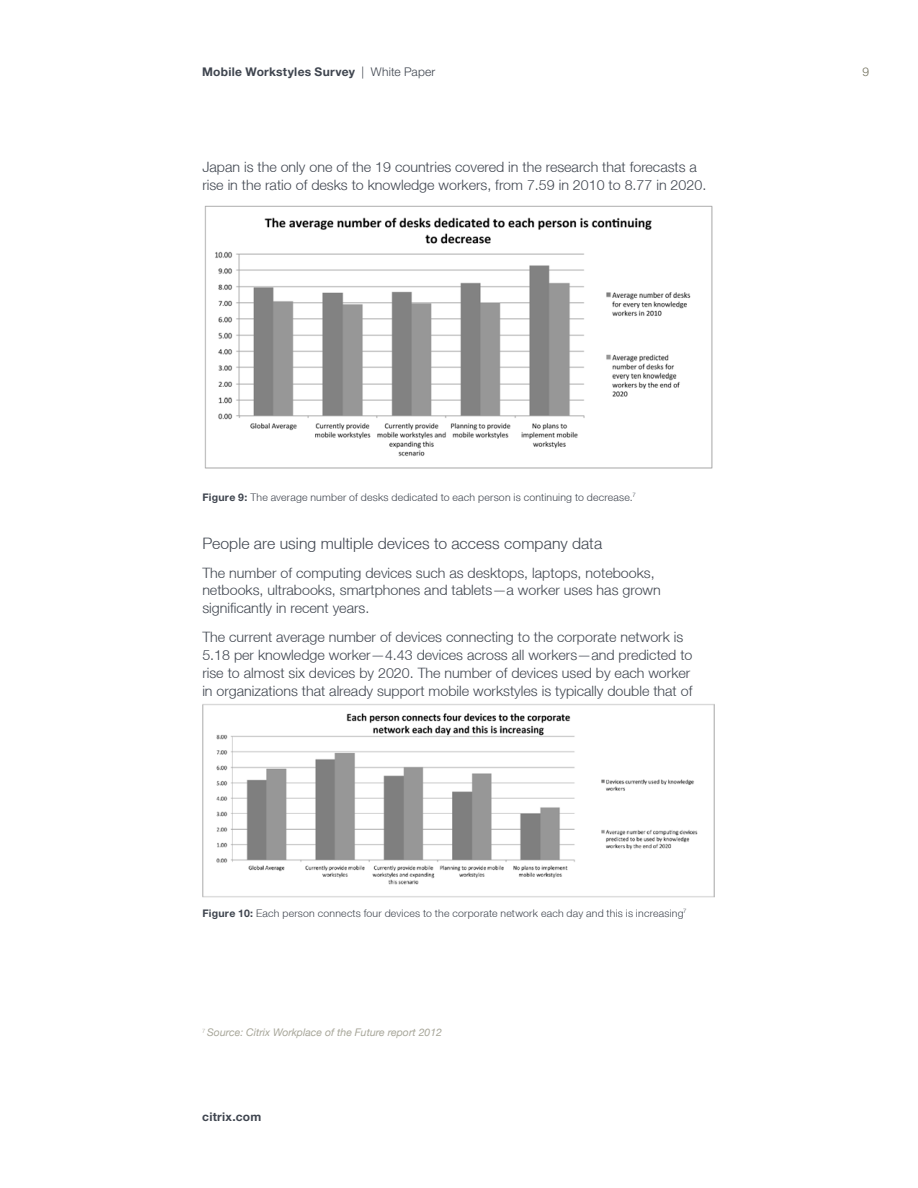
<style>
.page{position:relative;width:918px;height:1188px;background:#fff}
.page>*{position:absolute;margin:0;border:0;box-sizing:border-box;transform-origin:0 0}
.t1{font:300 15.75px "Helvetica Neue LT";letter-spacing:.005em;color:#3f454f}
.t2{font:300 14.25px/18px "Helvetica Neue LT";color:#3f454f}
.t3{font:700 12px "Helvetica Neue LT Pro";letter-spacing:.025em;color:#3f454f}
.t4{font:300 12px "Helvetica Neue LT Pro";color:#706f5c}
.t5{font:300 10.5px "Helvetica Neue LT";letter-spacing:.02em;color:#3f454f}
.t6{font:italic 10.5px "Helvetica Neue";color:#a7a699}
.s1{font-weight:300}
.s2{font-family:"Helvetica Neue LT Pro";font-weight:700}
</style>
<div class="page">
<img style="left:204px;top:205px;width:509px;height:264px">
<img style="left:202px;top:704px;width:513px;height:193px">
<p class="t3" style="left:202px;top:64px;width:235px">Mobile Workstyles Survey <span class="s1">| White Paper</span></p>
<p class="t2" style="left:202px;top:158px;width:505px">Japan is the only one of the 19 countries covered in the research that forecasts a rise in the ratio of desks to knowledge workers, from 7.59 in 2010 to 8.77 in 2020.</p>
<p class="t5" style="left:202px;top:491px;width:435px"><span class="s2">Figure 9:</span> The average number of desks dedicated to each person is continuing to decrease.<sup>7</sup></p>
<p class="t1" style="left:202px;top:533px;width:401px">People are using multiple devices to access company data</p>
<p class="t2" style="left:202px;top:563px;width:460px">The number of computing devices such as desktops, laptops, notebooks, netbooks, ultrabooks, smartphones and tablets—a worker uses has grown significantly in recent years.</p>
<p class="t2" style="left:202px;top:628px;width:492px">The current average number of devices connecting to the corporate network is 5.18 per knowledge worker—4.43 devices across all workers—and predicted to rise to almost six devices by 2020. The number of devices used by each worker in organizations that already support mobile workstyles is typically double that of</p>
<p class="t5" style="left:202px;top:906px;width:486px"><span class="s2">Figure 10:</span> Each person connects four devices to the corporate network each day and this is increasing<sup>7</sup></p>
<p class="t6" style="left:202px;top:1026px;width:241px"><sup>7</sup> Source: Citrix Workplace of the Future report 2012</p>
<p class="t3" style="left:202px;top:1109px;width:61px">citrix.com</p>
<p class="t4" style="left:863px;top:64px;width:8px">9</p>
</div>
